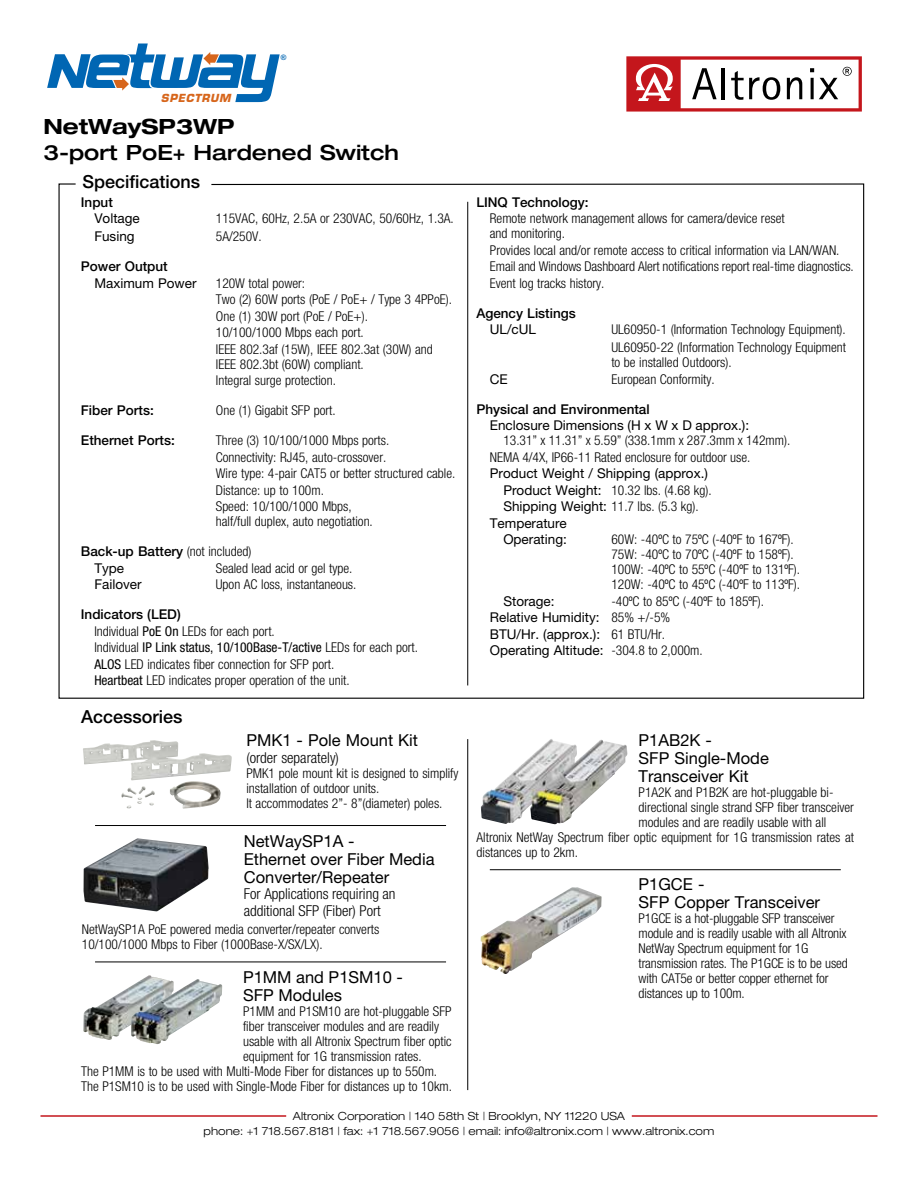
<style>
.page{position:relative;width:918px;height:1188px;background:#fff}
.page>*{position:absolute;margin:0;border:0;box-sizing:border-box;transform-origin:0 0}
.t1{font:500 expanded 21px "Helvetica Neue";color:#000}
.t2{font:700 expanded 21px "Helvetica Neue";color:#000}
.t3{font:500 18px "Helvetica Neue";color:#000}
.t4{font:16.5px/18px "Helvetica Neue";color:#000}
.t5{font:300 condensed 15px/16.5px "Helvetica Neue";color:#000}
.t6{font:300 condensed 13.5px/16.5px "Helvetica Neue";color:#000}
.t7{font:13.5px "Helvetica Neue";color:#000}
.t8{font:500 13.5px/16.5px "Helvetica Neue";color:#000}
.t9{font:300 expanded 11.25px/15px "Helvetica Neue";color:#000;text-align:center}
.t10{font:italic 700 10.8px "Eurostile";letter-spacing:.06em;color:#d7661c}
.t11{font:700 7.5px "Arial";color:#0066b3}
.s1{font-weight:300;font-stretch:condensed}
.s2{font-weight:400}
.s3{font-weight:500;font-stretch:normal}
.s4{font-weight:400;font-stretch:normal}
</style>
<div class="page">
<svg style="left:626px;top:56px;width:236px;height:56px"></svg>
<hr style="left:40px;top:1115px;width:246px;height:2px;background:#c4161c">
<hr style="left:632px;top:1115px;width:246px;height:2px;background:#c4161c">
<svg style="left:58px;top:183px;width:807px;height:516px"></svg>
<svg style="left:47px;top:44px;width:233px;height:58px"></svg>
<hr style="left:467px;top:202px;width:1px;height:483px;background:#000">
<img style="left:83px;top:740px;width:149px;height:40px">
<hr style="left:95px;top:825px;width:351px;height:1px;background:#000">
<hr style="left:95px;top:962px;width:351px;height:1px;background:#000">
<hr style="left:490px;top:869px;width:351px;height:1px;background:#000">
<hr style="left:467px;top:739px;width:1px;height:351px;background:#000">
<img style="left:83px;top:838px;width:126px;height:73px">
<img style="left:83px;top:975px;width:79px;height:65px">
<img style="left:131px;top:979px;width:91px;height:65px">
<img style="left:481px;top:739px;width:146px;height:85px">
<img style="left:481px;top:887px;width:121px;height:87px">
<p class="t10" style="left:161px;top:91px;width:71px">SPECTRUM</p>
<p class="t11" style="left:281px;top:52px;width:7px">®</p>
<h1 class="t2" style="left:44px;top:113px;width:193px">NetWaySP3WP</h1>
<h1 class="t1" style="left:44px;top:139px;width:357px">3-port PoE+ Hardened Switch</h1>
<h2 class="t3" style="left:83px;top:171px;width:119px">Specifications</h2>
<p class="t8" style="left:81px;top:193px;width:33px">Input</p>
<p class="t7" style="left:94px;top:210px;width:47px">Voltage</p>
<p class="t6" style="left:216px;top:210px;width:240px">115VAC, 60Hz, 2.5A or 230VAC, 50/60Hz, 1.3A.</p>
<p class="t7" style="left:94px;top:228px;width:42px">Fusing</p>
<p class="t6" style="left:216px;top:228px;width:47px">5A/250V.</p>
<p class="t8" style="left:81px;top:258px;width:88px">Power Output</p>
<p class="t7" style="left:94px;top:275px;width:104px">Maximum Power</p>
<p class="t6" style="left:216px;top:275px;width:238px">120W total power:<br>Two (2) 60W ports (PoE / PoE+ / Type 3 4PPoE).<br>One (1) 30W port (PoE / PoE+).<br>10/100/1000 Mbps each port.<br>IEEE 802.3af (15W), IEEE 802.3at (30W) and</p>
<p class="t6" style="left:216px;top:355px;width:149px">IEEE 802.3bt (60W) compliant.<br>Integral surge protection.</p>
<p class="t8" style="left:81px;top:402px;width:74px">Fiber Ports:</p>
<p class="t6" style="left:216px;top:402px;width:121px">One (1) Gigabit SFP port.</p>
<p class="t8" style="left:81px;top:432px;width:95px">Ethernet Ports:</p>
<p class="t6" style="left:216px;top:432px;width:241px">Three (3) 10/100/1000 Mbps ports.<br>Connectivity: RJ45, auto-crossover.<br>Wire type: 4-pair CAT5 or better structured cable.<br>Distance: up to 100m.<br>Speed: 10/100/1000 Mbps,</p>
<p class="t6" style="left:216px;top:513px;width:159px">half/full duplex, auto negotiation.</p>
<p class="t8" style="left:94px;top:543px;width:159px;text-indent:-14px">Back-up Battery <span class="s1">(not included)<br></span><span class="s2">Type</span></p>
<p class="t6" style="left:216px;top:559px;width:138px">Sealed lead acid or gel type.</p>
<p class="t7" style="left:94px;top:576px;width:49px">Failover</p>
<p class="t6" style="left:216px;top:576px;width:142px">Upon AC loss, instantaneous.</p>
<p class="t6" style="left:94px;top:606px;width:325px;text-indent:-14px"><span class="s3">Indicators (LED)<br></span>Individual <span class="s2">PoE On</span> LEDs for each port.<br>Individual <span class="s2">IP Link status, 10/100Base-T/active</span> LEDs for each port.<br><span class="s2">ALOS</span> LED indicates fiber connection for SFP port.<br><span class="s2">Heartbeat</span> LED indicates proper operation of the unit.</p>
<h2 class="t3" style="left:81px;top:706px;width:103px">Accessories</h2>
<p class="t4" style="left:246px;top:731px;width:173px">PMK1 - Pole Mount Kit</p>
<p class="t5" style="left:246px;top:749px;width:94px">(order separately)</p>
<p class="t6" style="left:246px;top:765px;width:214px;line-height:15px">PMK1 pole mount kit is designed to simplify installation of outdoor units.<br>It accommodates 2”- 8”(diameter) poles.</p>
<p class="t4" style="left:244px;top:832px;width:192px">NetWaySP1A -<br>Ethernet over Fiber Media<br>Converter/Repeater</p>
<p class="t5" style="left:244px;top:886px;width:153px">For Applications requiring an additional SFP (Fiber) Port</p>
<p class="t6" style="left:82px;top:922px;width:299px;line-height:15px">NetWaySP1A PoE powered media converter/repeater converts<br>10/100/1000 Mbps to Fiber (1000Base-X/SX/LX).</p>
<p class="t4" style="left:243px;top:968px;width:161px">P1MM and P1SM10 -<br>SFP Modules</p>
<p class="t6" style="left:243px;top:1003px;width:210px">P1MM and P1SM10 are hot-pluggable SFP</p>
<p class="t6" style="left:243px;top:1018px;width:197px">fiber transceiver modules and are readily</p>
<p class="t6" style="left:243px;top:1033px;width:210px">usable with all Altronix Spectrum fiber optic</p>
<p class="t6" style="left:243px;top:1048px;width:180px">equipment for 1G transmission rates.</p>
<p class="t6" style="left:81px;top:1063px;width:358px">The P1MM is to be used with Multi-Mode Fiber for distances up to 550m.</p>
<p class="t6" style="left:81px;top:1078px;width:373px">The P1SM10 is to be used with Single-Mode Fiber for distances up to 10km.</p>
<p class="t8" style="left:476px;top:193px;width:114px">LINQ Technology:</p>
<p class="t6" style="left:490px;top:211px;width:296px;line-height:15px">Remote network management allows for camera/device reset and monitoring.</p>
<p class="t6" style="left:490px;top:241px;width:365px">Provides local and/or remote access to critical information via LAN/WAN.<br>Email and Windows Dashboard Alert notifications report real-time diagnostics.<br>Event log tracks history.</p>
<p class="t8" style="left:476px;top:304px;width:101px">Agency Listings</p>
<p class="t7" style="left:490px;top:321px;width:48px">UL/cUL</p>
<p class="t6" style="left:611px;top:320px;width:236px;line-height:18px">UL60950-1 (Information Technology Equipment).<br>UL60950-22 (Information Technology Equipment</p>
<p class="t6" style="left:611px;top:354px;width:122px">to be installed Outdoors).</p>
<p class="t7" style="left:490px;top:371px;width:19px">CE</p>
<p class="t6" style="left:611px;top:370px;width:105px">European Conformity.</p>
<p class="t8" style="left:476px;top:400px;width:175px">Physical and Environmental</p>
<p class="t7" style="left:490px;top:417px;width:261px">Enclosure Dimensions (H x W x D approx.):</p>
<p class="t6" style="left:490px;top:432px;width:302px;text-indent:14px">13.31” x 11.31” x 5.59” (338.1mm x 287.3mm x 142mm).<br>NEMA 4/4X, IP66-11 Rated enclosure for outdoor use.</p>
<p class="t7" style="left:490px;top:465px;width:220px">Product Weight / Shipping (approx.)</p>
<p class="t6" style="left:503px;top:481px;width:210px"><span class="s4">Product Weight:</span> 10.32 lbs. (4.68 kg).</p>
<p class="t6" style="left:503px;top:498px;width:197px"><span class="s4">Shipping Weight:</span> 11.7 lbs. (5.3 kg).</p>
<p class="t7" style="left:490px;top:515px;width:79px">Temperature</p>
<p class="t7" style="left:503px;top:531px;width:65px">Operating:</p>
<p class="t6" style="left:611px;top:532px;width:190px;line-height:15px">60W: -40ºC to 75ºC (-40ºF to 167ºF).<br>75W: -40ºC to 70ºC (-40ºF to 158ºF).<br>100W: -40ºC to 55ºC (-40ºF to 131ºF).<br>120W: -40ºC to 45ºC (-40ºF to 113ºF).</p>
<p class="t7" style="left:503px;top:593px;width:53px">Storage:</p>
<p class="t6" style="left:490px;top:592px;width:276px;text-indent:122px">-40ºC to 85ºC (-40ºF to 185ºF).<br><span class="s4">Relative Humidity:</span> 85% +/-5%<br><span class="s4">BTU/Hr. (approx.):</span> 61 BTU/Hr.<br><span class="s4">Operating Altitude:</span> -304.8 to 2,000m.</p>
<p class="t4" style="left:639px;top:731px;width:132px">P1AB2K -<br>SFP Single-Mode<br>Transceiver Kit</p>
<p class="t6" style="left:639px;top:784px;width:197px">P1A2K and P1B2K are hot-pluggable bi-</p>
<p class="t6" style="left:639px;top:799px;width:217px">directional single strand SFP fiber transceiver</p>
<p class="t6" style="left:639px;top:814px;width:189px">modules and are readily usable with all</p>
<p class="t6" style="left:477px;top:829px;width:379px">Altronix NetWay Spectrum fiber optic equipment for 1G transmission rates at</p>
<p class="t6" style="left:477px;top:844px;width:103px">distances up to 2km.</p>
<p class="t4" style="left:639px;top:875px;width:183px">P1GCE -<br>SFP Copper Transceiver</p>
<p class="t6" style="left:639px;top:910px;width:211px;line-height:15px">P1GCE is a hot-pluggable SFP transceiver module and is readily usable with all Altronix NetWay Spectrum equipment for 1G transmission rates. The P1GCE is to be used with CAT5e or better copper ethernet for distances up to 100m.</p>
<p class="t9" style="left:204px;top:1108px;width:512px">Altronix Corporation | 140 58th St | Brooklyn, NY 11220 USA<br>phone: +1 718.567.8181 | fax: +1 718.567.9056 | email: info@altronix.com | www.altronix.com</p>
</div>
